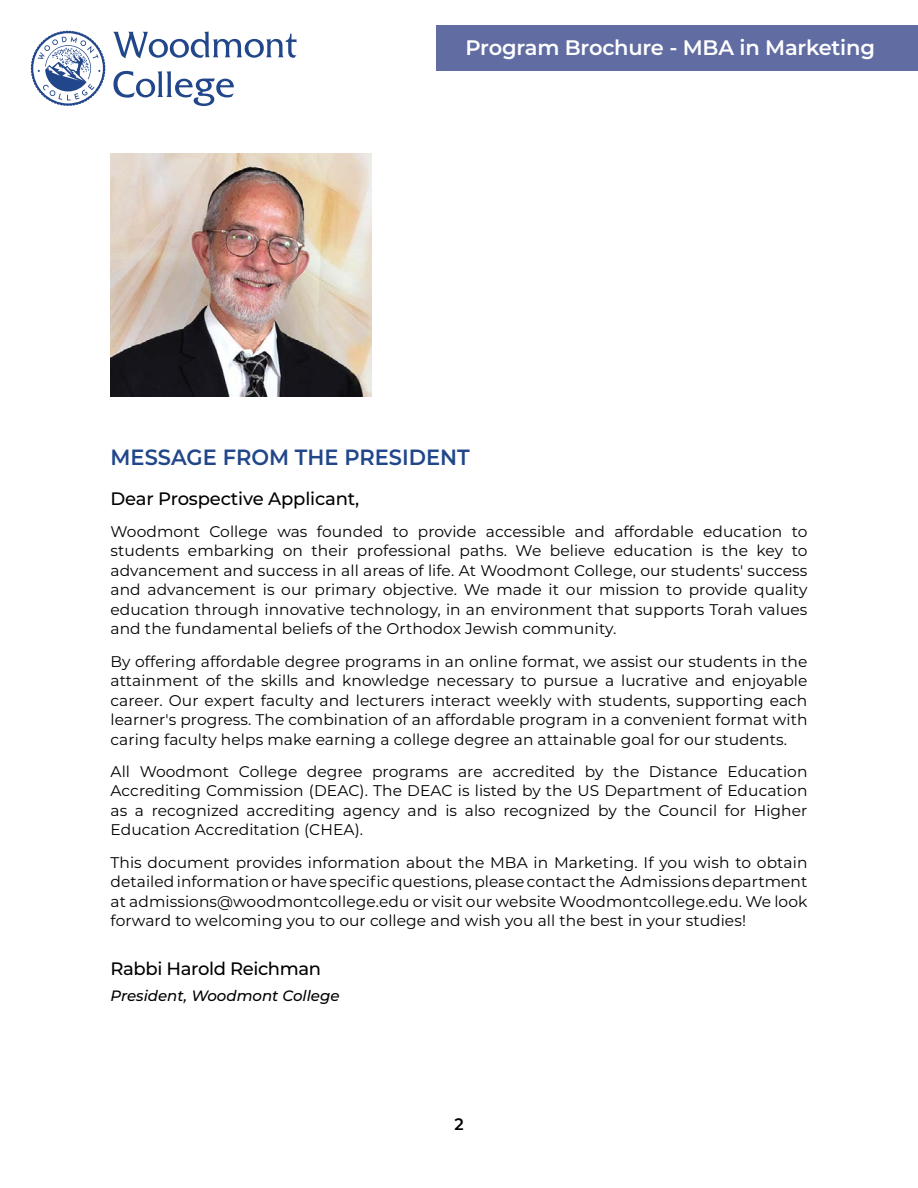
<style>
.page{position:relative;width:918px;height:1188px;background:#fff}
.page>*{position:absolute;margin:0;border:0;box-sizing:border-box;transform-origin:0 0}
.t1{font:600 22.05px "Montserrat";color:#21478a;scale:.95 1}
.t2{font:600 21px "Montserrat";letter-spacing:-.01em;color:#fff}
.t3{font:700 19.5px "Texta";color:#000}
.t4{font:500 18px "Montserrat";letter-spacing:-.02em;color:#000}
.t5{font:15.45px/19.5px "Montserrat";letter-spacing:.005em;color:#000;text-align:justify}
.t6{font:italic 500 15px "Montserrat";color:#000}
</style>
<div class="page">
<svg style="left:113px;top:31px;width:184px;height:27px"></svg>
<svg style="left:113px;top:71px;width:121px;height:35px"></svg>
<svg style="left:31px;top:31px;width:74px;height:75px"></svg>
<img style="left:111px;top:153px;width:260px;height:243px">
<div style="left:436px;top:26px;width:482px;height:45px;background:#606ca2"></div>
<h2 class="t2" style="left:466px;top:33px;width:411px">Program Brochure - MBA in Marketing</h2>
<h1 class="t1" style="left:111px;top:441px;width:380px">MESSAGE FROM THE PRESIDENT</h1>
<p class="t4" style="left:111px;top:486px;width:250px">Dear Prospective Applicant,</p>
<p class="t5" style="left:111px;top:521px;width:698px">Woodmont College was founded to provide accessible and affordable education to students embarking on their professional paths. We believe education is the key to advancement and success in all areas of life. At Woodmont College, our students' success and advancement is our primary objective. We made it our mission to provide quality education through innovative technology, in an environment that supports Torah values and the fundamental beliefs of the Orthodox Jewish community.</p>
<p class="t5" style="left:111px;top:651px;width:698px">By offering affordable degree programs in an online format, we assist our students in the attainment of the skills and knowledge necessary to pursue a lucrative and enjoyable career. Our expert faculty and lecturers interact weekly with students, supporting each learner's progress. The combination of an affordable program in a convenient format with caring faculty helps make earning a college degree an attainable goal for our students.</p>
<p class="t5" style="left:111px;top:761px;width:698px">All Woodmont College degree programs are accredited by the Distance Education Accrediting Commission (DEAC). The DEAC is listed by the US Department of Education as a recognized accrediting agency and is also recognized by the Council for Higher Education Accreditation (CHEA).</p>
<p class="t5" style="left:111px;top:852px;width:698px">This document provides information about the MBA in Marketing. If you wish to obtain detailed information or have specific questions, please contact the Admissions department at admissions@woodmontcollege.edu or visit our website Woodmontcollege.edu. We look forward to welcoming you to our college and wish you all the best in your studies!</p>
<p class="t4" style="left:111px;top:956px;width:212px">Rabbi Harold Reichman</p>
<p class="t6" style="left:111px;top:985px;width:231px">President, Woodmont College</p>
<p class="t3" style="left:454px;top:1114px;width:11px">2</p>
</div>
